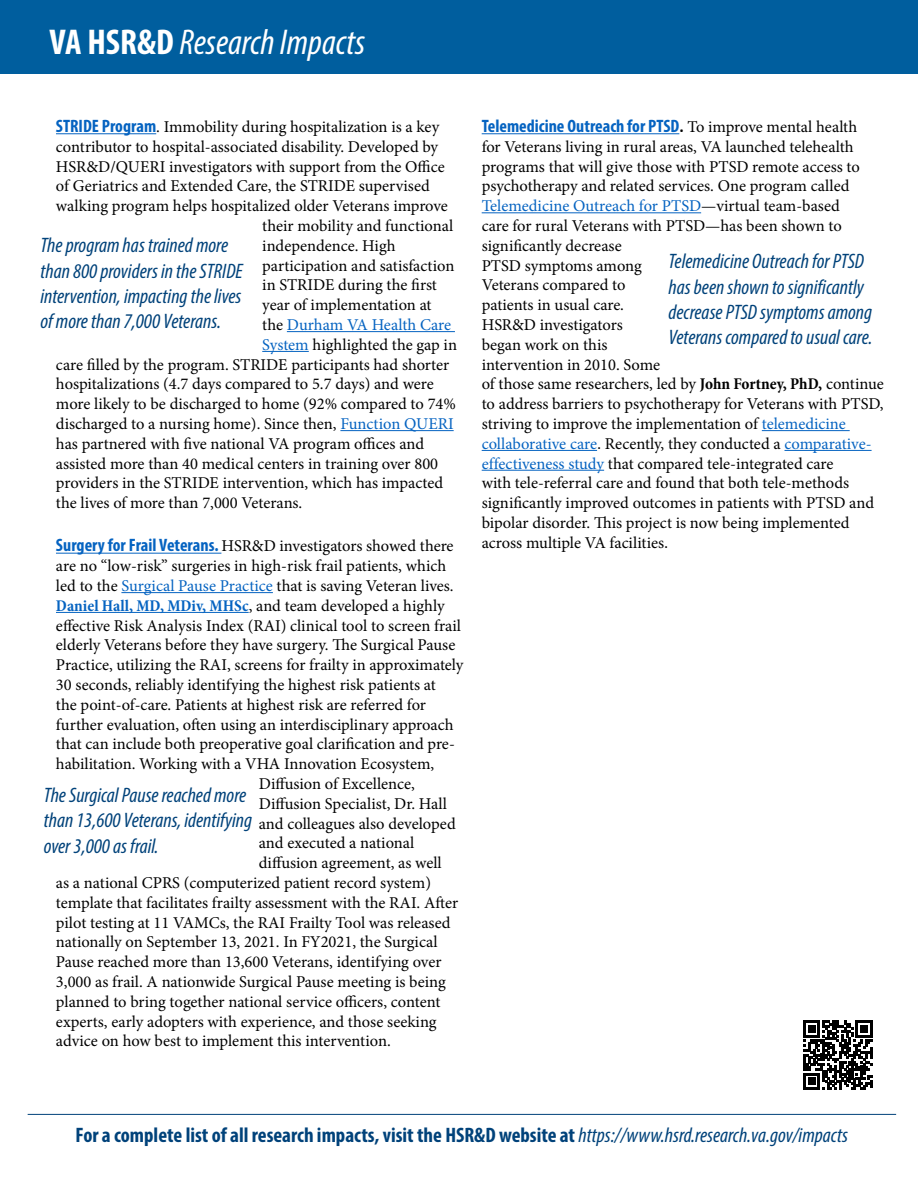
<style>
.page{position:relative;width:918px;height:1188px;background:#fff}
.page>*{position:absolute;margin:0;border:0;box-sizing:border-box;transform-origin:0 0}
.body11{font:italic condensed 36px "Myriad Pro";color:#fff}
.t1{font:italic condensed 21px/25.2px "Myriad Pro";color:#00427a}
.body11-2{font:700 condensed 21px "Myriad Pro";color:#00427a}
.t2{font:700 condensed 18px "Myriad Pro";color:#0563c1}
.t3{font:16.5px/19.8px "Minion Pro";color:#000}
.t4{font:16.5px "Minion Pro";letter-spacing:-.005em;color:#0563c1}
.s1{font-weight:700;font-style:normal}
.s2{font-family:"Myriad Pro";font-weight:700;font-stretch:condensed;font-size:18px;color:#0563c1}
.s3{color:#000}
.s4{color:#0563c1}
.s5{font-weight:700;font-stretch:condensed;color:#0563c1}
.s6{font-family:"Calibri";font-stretch:normal;font-size:16.5px;color:#000}
.s7{font-family:"Minion Pro";font-weight:400;font-stretch:normal;font-size:16.5px;color:#000}
.s8{font-weight:700;font-stretch:condensed}
.s9{font-family:"Calibri"}
.s10{font-weight:400;font-style:italic}
</style>
<div class="page">
<hr style="left:56px;top:133px;width:100px;height:1px;background:#0563c1">
<hr style="left:287px;top:331px;width:168px;height:1px;background:#0563c1">
<hr style="left:262px;top:351px;width:47px;height:1px;background:#0563c1">
<hr style="left:340px;top:430px;width:114px;height:1px;background:#0563c1">
<hr style="left:56px;top:553px;width:165px;height:1px;background:#0563c1">
<hr style="left:121px;top:592px;width:152px;height:1px;background:#0563c1">
<hr style="left:56px;top:612px;width:193px;height:1px;background:#0563c1">
<hr style="left:482px;top:133px;width:197px;height:1px;background:#0563c1">
<hr style="left:482px;top:212px;width:219px;height:1px;background:#0563c1">
<hr style="left:762px;top:430px;width:88px;height:1px;background:#0563c1">
<hr style="left:482px;top:450px;width:115px;height:1px;background:#0563c1">
<hr style="left:785px;top:450px;width:87px;height:1px;background:#0563c1">
<hr style="left:482px;top:470px;width:122px;height:1px;background:#0563c1">
<div style="left:0;top:0;width:918px;height:73px;background:#005e9e"></div>
<hr style="left:28px;top:1114px;width:868px;height:1px;background:#00427a">
<svg style="left:804px;top:1021px;width:68px;height:68px"></svg>
<p class="body11" style="left:50px;top:20px;width:317px"><span class="s1">VA HSR&amp;D</span> Research Impacts</p>
<p class="t3" style="left:56px;top:117px;width:385px"><span class="s2">STRIDE Program</span>. Immobility during hospitalization is a key</p>
<p class="t3" style="left:56px;top:137px;width:384px">contributor to hospital-associated disability. Developed by</p>
<p class="t3" style="left:56px;top:156px;width:390px">HSR&amp;D/QUERI investigators with support from the Office</p>
<p class="t3" style="left:56px;top:176px;width:375px">of Geriatrics and Extended Care, the STRIDE supervised</p>
<p class="t3" style="left:56px;top:196px;width:394px">walking program helps hospitalized older Veterans improve</p>
<p class="t3" style="left:262px;top:216px;width:192px">their mobility and functional</p>
<p class="t3" style="left:262px;top:236px;width:135px">independence. High</p>
<p class="t3" style="left:262px;top:255px;width:194px">participation and satisfaction</p>
<p class="t3" style="left:262px;top:275px;width:176px">in STRIDE during the first</p>
<p class="t3" style="left:262px;top:295px;width:171px">year of implementation at</p>
<p class="t4" style="left:262px;top:314px;width:190px"><span class="s3">the</span> Durham VA Health Care</p>
<p class="t3" style="left:262px;top:335px;width:196px"><span class="s4">System</span> highlighted the gap in</p>
<p class="t3" style="left:56px;top:354px;width:395px">care filled by the program. STRIDE participants had shorter</p>
<p class="t3" style="left:56px;top:374px;width:379px">hospitalizations (4.7 days compared to 5.7 days) and were</p>
<p class="t3" style="left:56px;top:394px;width:402px">more likely to be discharged to home (92% compared to 74%</p>
<p class="t3" style="left:56px;top:414px;width:399px">discharged to a nursing home). Since then, <span class="s4">Function QUERI</span></p>
<p class="t3" style="left:56px;top:434px;width:370px">has partnered with five national VA program offices and</p>
<p class="t3" style="left:56px;top:453px;width:384px">assisted more than 40 medical centers in training over 800</p>
<p class="t3" style="left:56px;top:473px;width:389px">providers in the STRIDE intervention, which has impacted</p>
<p class="t3" style="left:56px;top:493px;width:248px">the lives of more than 7,000 Veterans.</p>
<p class="t3" style="left:56px;top:536px;width:399px"><span class="s2">Surgery for Frail Veterans.</span> HSR&amp;D investigators showed there</p>
<p class="t3" style="left:56px;top:556px;width:392px">are no “low-risk” surgeries in high-risk frail patients, which</p>
<p class="t3" style="left:56px;top:576px;width:399px">led to the <span class="s4">Surgical Pause Practice</span> that is saving Veteran lives.</p>
<p class="t3" style="left:56px;top:596px;width:390px"><span class="s5">Daniel Hall, MD, MDiv, MHSc</span>, and team developed a highly</p>
<p class="t3" style="left:56px;top:615px;width:407px">effective Risk Analysis Index (RAI) clinical tool to screen frail</p>
<p class="t3" style="left:56px;top:635px;width:401px">elderly Veterans before they have surgery. The Surgical Pause</p>
<p class="t3" style="left:56px;top:655px;width:409px">Practice, utilizing the RAI, screens for frailty in approximately</p>
<p class="t3" style="left:56px;top:675px;width:381px">30 seconds, reliably identifying the highest risk patients at</p>
<p class="t3" style="left:56px;top:695px;width:372px">the point-of-care. Patients at highest risk are referred for</p>
<p class="t3" style="left:56px;top:714px;width:399px">further evaluation, often using an interdisciplinary approach</p>
<p class="t3" style="left:56px;top:734px;width:400px">that can include both preoperative goal clarification and pre-</p>
<p class="t3" style="left:56px;top:754px;width:380px">habilitation. Working with a VHA Innovation Ecosystem,</p>
<p class="t3" style="left:259px;top:774px;width:158px">Diffusion of Excellence,</p>
<p class="t3" style="left:259px;top:794px;width:190px">Diffusion Specialist, Dr. Hall</p>
<p class="t3" style="left:259px;top:813px;width:198px">and colleagues also developed</p>
<p class="t3" style="left:259px;top:833px;width:157px">and executed a national</p>
<p class="t3" style="left:259px;top:853px;width:184px">diffusion agreement, as well</p>
<p class="t3" style="left:56px;top:873px;width:377px">as a national CPRS (computerized patient record system)</p>
<p class="t3" style="left:56px;top:893px;width:404px">template that facilitates frailty assessment with the RAI. After</p>
<p class="t3" style="left:56px;top:912px;width:396px">pilot testing at 11 VAMCs, the RAI Frailty Tool was released</p>
<p class="t3" style="left:56px;top:932px;width:383px">nationally on September 13, 2021. In FY2021, the Surgical</p>
<p class="t3" style="left:56px;top:952px;width:387px">Pause reached more than 13,600 Veterans, identifying over</p>
<p class="t3" style="left:56px;top:972px;width:391px">3,000 as frail. A nationwide Surgical Pause meeting is being</p>
<p class="t3" style="left:56px;top:992px;width:386px">planned to bring together national service officers, content</p>
<p class="t3" style="left:56px;top:1011px;width:382px">experts, early adopters with experience, and those seeking</p>
<p class="t3" style="left:56px;top:1031px;width:336px">advice on how best to implement this intervention.</p>
<p class="t1" style="left:40px;top:233px;width:204px">The program has trained more than 800 providers in the STRIDE intervention, impacting the lives of more than 7,000 Veterans.</p>
<p class="t1" style="left:44px;top:782px;width:210px">The Surgical Pause reached more than 13,600 Veterans, identifying over 3,000 as frail.</p>
<p class="t2" style="left:482px;top:115px;width:377px">Telemedicine Outreach for PTSD<span class="s6">.</span> <span class="s7">To improve mental health</span></p>
<p class="t3" style="left:482px;top:137px;width:404px">for Veterans living in rural areas, VA launched telehealth programs that will give those with PTSD remote access to psychotherapy and related services. One program called <span class="s4">Telemedicine Outreach for PTSD</span>—virtual team-based<br>care for rural Veterans with PTSD—has been shown to significantly decrease<br>PTSD symptoms among<br>Veterans compared to<br>patients in usual care.<br>HSR&amp;D investigators<br>began work on this<br>intervention in 2010. Some<br>of those same researchers, led by <span class="s8">John Fortney, PhD,</span> continue to address barriers to psychotherapy for Veterans with PTSD, striving to improve the implementation of <span class="s4">telemedicine collaborative care</span><span class="s9">.</span> Recently, they conducted a <span class="s4">comparative&shy;effectiveness study</span> that compared tele-integrated care<br>with tele-referral care and found that both tele-methods significantly improved outcomes in patients with PTSD and bipolar disorder. This project is now being implemented across multiple VA facilities<span class="s9">.</span></p>
<p class="t1" style="left:668px;top:249px;width:206px">Telemedicine Outreach for PTSD has been shown to significantly decrease PTSD symptoms among<br>Veterans compared to usual care.</p>
<p class="body11-2" style="left:76px;top:1122px;width:774px">For a complete list of all research impacts, visit the HSR&amp;D website at <span class="s10">https://www.hsrd.research.va.gov/impacts</span></p>
</div>
